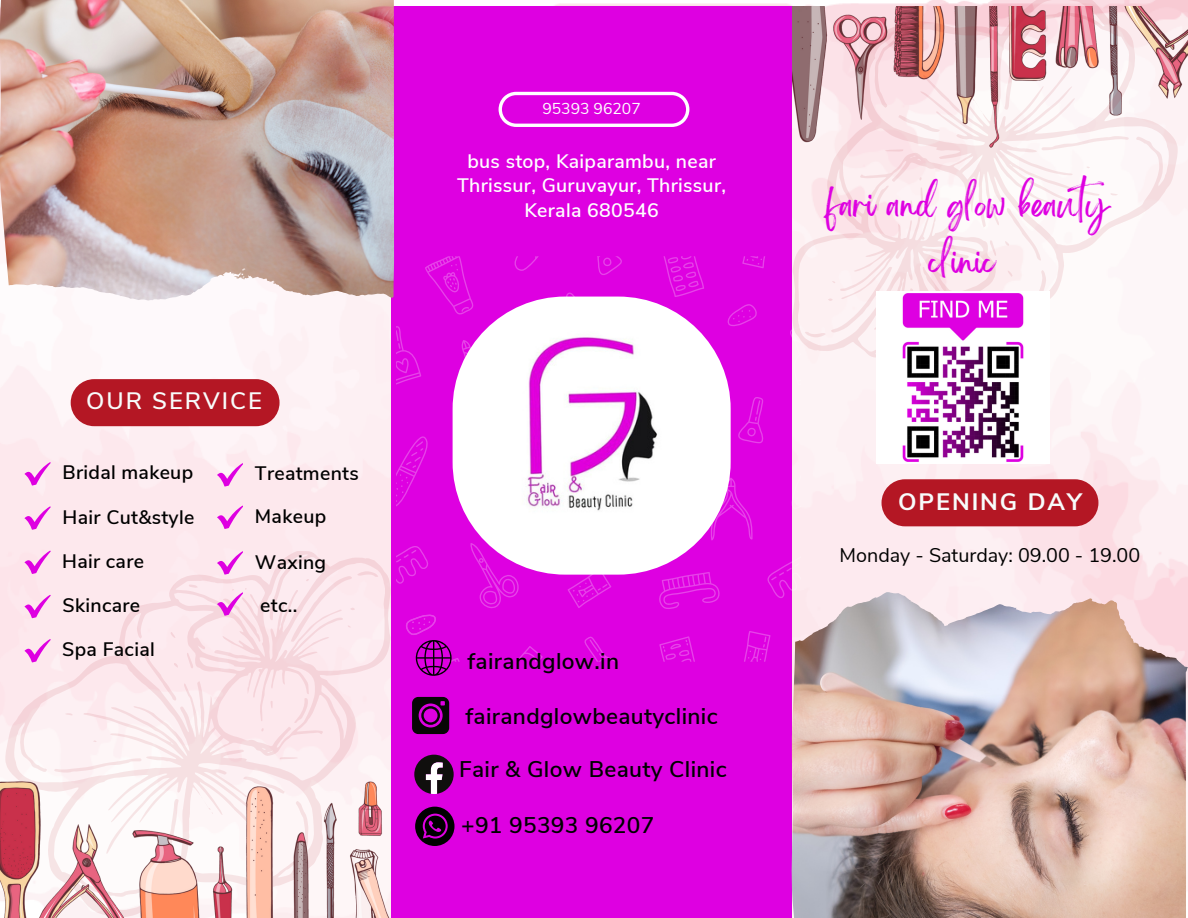
<style>
.page{position:relative;width:1188px;height:918px;background:#fff}
.page>*{position:absolute;margin:0;border:0;box-sizing:border-box;transform-origin:0 0}
.t1{font:31.2px/57.3px "Brightwall";color:#de00e1;text-align:center}
.t2{font:600 23.7px "Nunito Sans";letter-spacing:.08em;color:#f8fcfb}
.t3{font:700 23.7px "Nunito Sans";letter-spacing:.08em;color:#f8fcfb}
.t4{font:600 22.65px "Nunito Sans";letter-spacing:.015em;color:#000}
.t5{font:19.8px "Nunito Sans";color:#000}
.t6{font:600 19.5px "Nunito Sans";letter-spacing:.015em;color:#000}
.t7{font:600 19.5px/24.8px "Nunito Sans";letter-spacing:.015em;color:#fff;text-align:center}
.t8{font:15.75px "Nunito Sans";color:#fff}
</style>
<div class="page">
<img style="left:0;top:0;width:1188px;height:918px">
<svg style="left:5px;top:551px;width:386px;height:207px;fill:#fde8ed"></svg>
<svg style="left:65px;top:713px;width:8px;height:2px"></svg>
<svg style="left:187px;top:653px;width:6px;height:16px"></svg>
<svg style="left:170px;top:632px;width:5px;height:6px"></svg>
<svg style="left:142px;top:648px;width:36px;height:53px;background:#fbe5e9"></svg>
<svg style="left:294px;top:698px;width:14px;height:25px"></svg>
<svg style="left:271px;top:701px;width:2px;height:7px"></svg>
<svg style="left:261px;top:728px;width:3px;height:4px"></svg>
<svg style="left:280px;top:757px;width:18px;height:1px"></svg>
<svg style="left:291px;top:571px;width:87px;height:71px;background:#fbe7ec"></svg>
<svg style="left:189px;top:585px;width:9px;height:3px"></svg>
<div style="left:391px;top:6px;width:401px;height:912px;background:#de00e1"></div>
<img style="left:1178px;top:6px;width:10px;height:144px">
<img style="left:0;top:758px;width:391px;height:160px">
<svg style="left:597px;top:256px;width:25px;height:19px"></svg>
<svg style="left:727px;top:304px;width:30px;height:23px"></svg>
<svg style="left:513px;top:292px;width:70px;height:18px"></svg>
<svg style="left:664px;top:256px;width:40px;height:41px"></svg>
<svg style="left:458px;top:340px;width:19px;height:35px"></svg>
<svg style="left:396px;top:436px;width:32px;height:71px"></svg>
<svg style="left:396px;top:326px;width:25px;height:59px"></svg>
<svg style="left:791px;top:474px;width:11px;height:35px"></svg>
<svg style="left:425px;top:256px;width:49px;height:59px"></svg>
<svg style="left:742px;top:256px;width:23px;height:12px"></svg>
<svg style="left:584px;top:636px;width:32px;height:25px"></svg>
<svg style="left:659px;top:636px;width:36px;height:25px"></svg>
<svg style="left:517px;top:646px;width:26px;height:15px"></svg>
<svg style="left:515px;top:256px;width:24px;height:15px"></svg>
<svg style="left:744px;top:631px;width:27px;height:30px"></svg>
<svg style="left:738px;top:397px;width:26px;height:46px"></svg>
<svg style="left:710px;top:478px;width:43px;height:62px"></svg>
<svg style="left:767px;top:556px;width:34px;height:43px"></svg>
<svg style="left:396px;top:546px;width:32px;height:38px"></svg>
<svg style="left:659px;top:572px;width:61px;height:37px"></svg>
<svg style="left:470px;top:543px;width:49px;height:66px"></svg>
<svg style="left:568px;top:574px;width:43px;height:34px"></svg>
<svg style="left:792px;top:0;width:386px;height:357px"></svg>
<svg style="left:1042px;top:136px;width:87px;height:14px"></svg>
<svg style="left:1110px;top:193px;width:8px;height:3px"></svg>
<svg style="left:1086px;top:166px;width:4px;height:3px"></svg>
<svg style="left:1004px;top:53px;width:14px;height:57px"></svg>
<svg style="left:898px;top:115px;width:42px;height:17px"></svg>
<svg style="left:990px;top:240px;width:6px;height:16px"></svg>
<svg style="left:1008px;top:271px;width:5px;height:6px"></svg>
<svg style="left:1005px;top:208px;width:36px;height:53px"></svg>
<svg style="left:875px;top:186px;width:14px;height:25px"></svg>
<svg style="left:910px;top:200px;width:3px;height:8px"></svg>
<svg style="left:919px;top:177px;width:3px;height:4px"></svg>
<svg style="left:885px;top:149px;width:18px;height:3px"></svg>
<svg style="left:790px;top:266px;width:102px;height:120px"></svg>
<svg style="left:923px;top:267px;width:37px;height:25px"></svg>
<img style="left:910px;top:598px;width:278px;height:69px">
<svg style="left:499px;top:92px;width:190px;height:35px"></svg>
<svg style="left:24px;top:462px;width:26px;height:24px"></svg>
<svg style="left:24px;top:506px;width:26px;height:24px"></svg>
<svg style="left:217px;top:463px;width:26px;height:24px"></svg>
<svg style="left:24px;top:551px;width:26px;height:23px"></svg>
<svg style="left:217px;top:506px;width:26px;height:23px"></svg>
<svg style="left:217px;top:551px;width:26px;height:24px"></svg>
<svg style="left:24px;top:595px;width:26px;height:23px"></svg>
<svg style="left:24px;top:639px;width:26px;height:23px"></svg>
<img style="left:453px;top:297px;width:277px;height:277px;border-radius:112px">
<svg style="left:217px;top:588px;width:43px;height:54px;background:#f8d4e8"></svg>
<svg style="left:406px;top:614px;width:54px;height:62px"></svg>
<svg style="left:412px;top:697px;width:37px;height:37px"></svg>
<svg style="left:414px;top:755px;width:40px;height:39px"></svg>
<svg style="left:415px;top:807px;width:40px;height:39px"></svg>
<img style="left:877px;top:292px;width:172px;height:172px">
<div style="left:71px;top:379px;width:209px;height:47px;background:#b41724;border-radius:24px"></div>
<div style="left:882px;top:479px;width:216px;height:47px;background:#b41724;border-radius:24px"></div>
<p class="t2" style="left:86px;top:385px;width:177px">OUR SERVICE</p>
<p class="t6" style="left:63px;top:460px;width:132px">Bridal makeup</p>
<p class="t6" style="left:63px;top:504px;width:133px">Hair Cut&amp;style</p>
<p class="t6" style="left:62px;top:548px;width:83px">Hair care</p>
<p class="t6" style="left:63px;top:592px;width:79px">Skincare</p>
<p class="t6" style="left:62px;top:637px;width:94px">Spa Facial</p>
<p class="t6" style="left:255px;top:461px;width:105px">Treatments</p>
<p class="t6" style="left:255px;top:503px;width:73px">Makeup</p>
<p class="t6" style="left:255px;top:549px;width:73px">Waxing</p>
<p class="t6" style="left:260px;top:592px;width:39px">etc..</p>
<p class="t8" style="left:542px;top:98px;width:100px">95393 96207</p>
<p class="t7" style="left:457px;top:149px;width:270px">bus stop, Kaiparambu, near<br>Thrissur, Guruvayur, Thrissur,<br>Kerala 680546</p>
<p class="t4" style="left:468px;top:646px;width:153px">fairandglow.in</p>
<p class="t4" style="left:465px;top:701px;width:254px">fairandglowbeautyclinic</p>
<p class="t4" style="left:459px;top:754px;width:269px">Fair &amp; Glow Beauty Clinic</p>
<p class="t4" style="left:461px;top:810px;width:195px">+91 95393 96207</p>
<p class="t1" style="left:826px;top:182px;width:290px">fari and glow beauty clinic</p>
<p class="t3" style="left:898px;top:486px;width:185px">OPENING DAY</p>
<p class="t5" style="left:840px;top:542px;width:302px">Monday - Saturday: 09.00 - 19.00</p>
</div>
